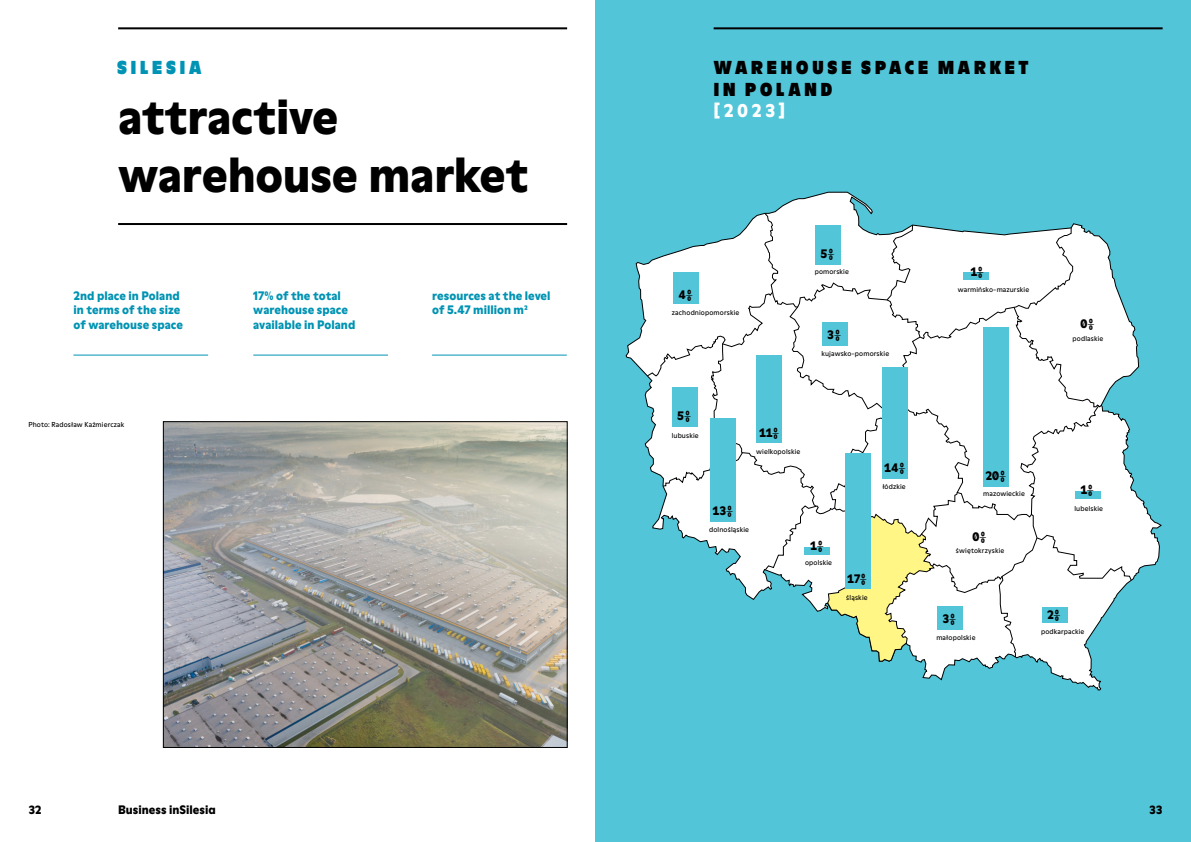
<style>
.page{position:relative;width:1191px;height:842px;background:#fff}
.page>*{position:absolute;margin:0;border:0;box-sizing:border-box;transform-origin:0 0}
.t1{font:900 48px/57.6px "Moderne LL";letter-spacing:-.01em;color:#000}
.t2{font:900 18px/21.6px "Moderne LL";letter-spacing:.215em;color:#000}
.t3{font:900 18px "Moderne LL";letter-spacing:.22em;color:#0093b3}
.t4{font:900 18px "Moderne LL";color:#fff}
.t5{font:900 12px/14.4px "Moderne LL";color:#0093b3}
.t6{font:900 12px "Moderne LL";color:#000}
.t7{font:7px "Moderne LL";letter-spacing:.02em;color:#000}
</style>
<div class="page">
<hr style="left:118px;top:27px;width:449px;height:2px;background:#000">
<hr style="left:118px;top:223px;width:449px;height:2px;background:#000">
<hr style="left:73px;top:355px;width:135px;height:1px;background:#0093b3">
<hr style="left:253px;top:355px;width:135px;height:1px;background:#0093b3">
<hr style="left:432px;top:355px;width:135px;height:1px;background:#0093b3">
<img style="left:165px;top:423px;width:400px;height:323px">
<div style="left:163px;top:421px;width:404px;height:327px;border:1px solid #000"></div>
<div style="left:595px;top:0;width:596px;height:842px;background:#52c6d8"></div>
<hr style="left:713px;top:27px;width:449px;height:2px;background:#000">
<svg style="left:625px;top:192px;width:537px;height:498px"></svg>
<svg style="left:1102px;top:402px;width:30px;height:179px;background:#e1f0f2"></svg>
<svg style="left:646px;top:212px;width:456px;height:450px"></svg>
<div style="left:1041px;top:607px;width:26px;height:16px;background:#52c6d8"></div>
<div style="left:937px;top:606px;width:26px;height:24px;background:#52c6d8"></div>
<div style="left:845px;top:453px;width:25px;height:136px;background:#52c6d8"></div>
<div style="left:882px;top:367px;width:26px;height:112px;background:#52c6d8"></div>
<div style="left:804px;top:547px;width:26px;height:8px;background:#52c6d8"></div>
<div style="left:710px;top:418px;width:26px;height:104px;background:#52c6d8"></div>
<div style="left:1074px;top:491px;width:26px;height:8px;background:#52c6d8"></div>
<div style="left:983px;top:327px;width:26px;height:160px;background:#52c6d8"></div>
<div style="left:822px;top:322px;width:25px;height:24px;background:#52c6d8"></div>
<div style="left:756px;top:355px;width:26px;height:88px;background:#52c6d8"></div>
<div style="left:672px;top:387px;width:25px;height:40px;background:#52c6d8"></div>
<div style="left:963px;top:271px;width:26px;height:8px;background:#52c6d8"></div>
<div style="left:815px;top:225px;width:26px;height:39px;background:#52c6d8"></div>
<div style="left:673px;top:272px;width:25px;height:32px;background:#52c6d8"></div>
<h2 class="t3" style="left:117px;top:55px;width:86px">SILESIA</h2>
<h1 class="t1" style="left:118px;top:85px;width:412px">attractive warehouse market</h1>
<h3 class="t5" style="left:73px;top:287px;width:111px">2nd place in Poland in terms of the size of warehouse space</h3>
<h3 class="t5" style="left:253px;top:287px;width:104px">17% of the total warehouse space available in Poland</h3>
<h3 class="t5" style="left:432px;top:287px;width:120px">resources at the level of 5.47 million m²</h3>
<p class="t7" style="left:28px;top:419px;width:97px">Photo: Radosław Kaźmierczak</p>
<h2 class="t2" style="left:713px;top:56px;width:316px">WAREHOUSE SPACE MARKET<br>IN POLAND</h2>
<h2 class="t4" style="left:713px;top:98px;width:73px">[2023]</h2>
<h3 class="t6" style="left:820px;top:246px;width:15px">5%</h3>
<h3 class="t6" style="left:679px;top:286px;width:15px">4%</h3>
<p class="t7" style="left:672px;top:308px;width:69px">zachodniopomorskie</p>
<p class="t7" style="left:814px;top:267px;width:36px">pomorskie</p>
<h3 class="t6" style="left:827px;top:326px;width:15px">3%</h3>
<p class="t7" style="left:821px;top:349px;width:69px">kujawsko-pomorskie</p>
<h3 class="t6" style="left:677px;top:408px;width:15px">5%</h3>
<p class="t7" style="left:671px;top:430px;width:29px">lubuskie</p>
<h3 class="t6" style="left:759px;top:424px;width:22px">11%</h3>
<p class="t7" style="left:756px;top:447px;width:46px">wielkopolskie</p>
<h3 class="t6" style="left:712px;top:502px;width:22px">13%</h3>
<p class="t7" style="left:709px;top:525px;width:41px">dolnośląskie</p>
<h3 class="t6" style="left:810px;top:538px;width:15px">1%</h3>
<h3 class="t6" style="left:884px;top:459px;width:23px">14%</h3>
<p class="t7" style="left:882px;top:482px;width:25px">łódzkie</p>
<p class="t7" style="left:805px;top:558px;width:29px">opolskie</p>
<h3 class="t6" style="left:847px;top:570px;width:21px">17%</h3>
<p class="t7" style="left:846px;top:592px;width:23px">śląskie</p>
<h3 class="t6" style="left:970px;top:263px;width:15px">1%</h3>
<p class="t7" style="left:957px;top:285px;width:73px">warmińsko-mazurskie</p>
<h3 class="t6" style="left:1080px;top:315px;width:15px">0%</h3>
<p class="t7" style="left:1072px;top:333px;width:32px">podlaskie</p>
<h3 class="t6" style="left:985px;top:467px;width:22px">20%</h3>
<p class="t7" style="left:983px;top:489px;width:43px">mazowieckie</p>
<h3 class="t6" style="left:972px;top:528px;width:15px">0%</h3>
<p class="t7" style="left:956px;top:545px;width:50px">świętokrzyskie</p>
<h3 class="t6" style="left:1080px;top:481px;width:15px">1%</h3>
<p class="t7" style="left:1074px;top:504px;width:30px">lubelskie</p>
<h3 class="t6" style="left:942px;top:610px;width:15px">3%</h3>
<p class="t7" style="left:936px;top:632px;width:41px">małopolskie</p>
<h3 class="t6" style="left:1047px;top:606px;width:15px">2%</h3>
<p class="t7" style="left:1041px;top:627px;width:45px">podkarpackie</p>
<h3 class="t6" style="left:28px;top:801px;width:15px">32</h3>
<h3 class="t6" style="left:118px;top:801px;width:99px">Business inSilesia</h3>
<h3 class="t6" style="left:1149px;top:801px;width:15px">33</h3>
</div>
